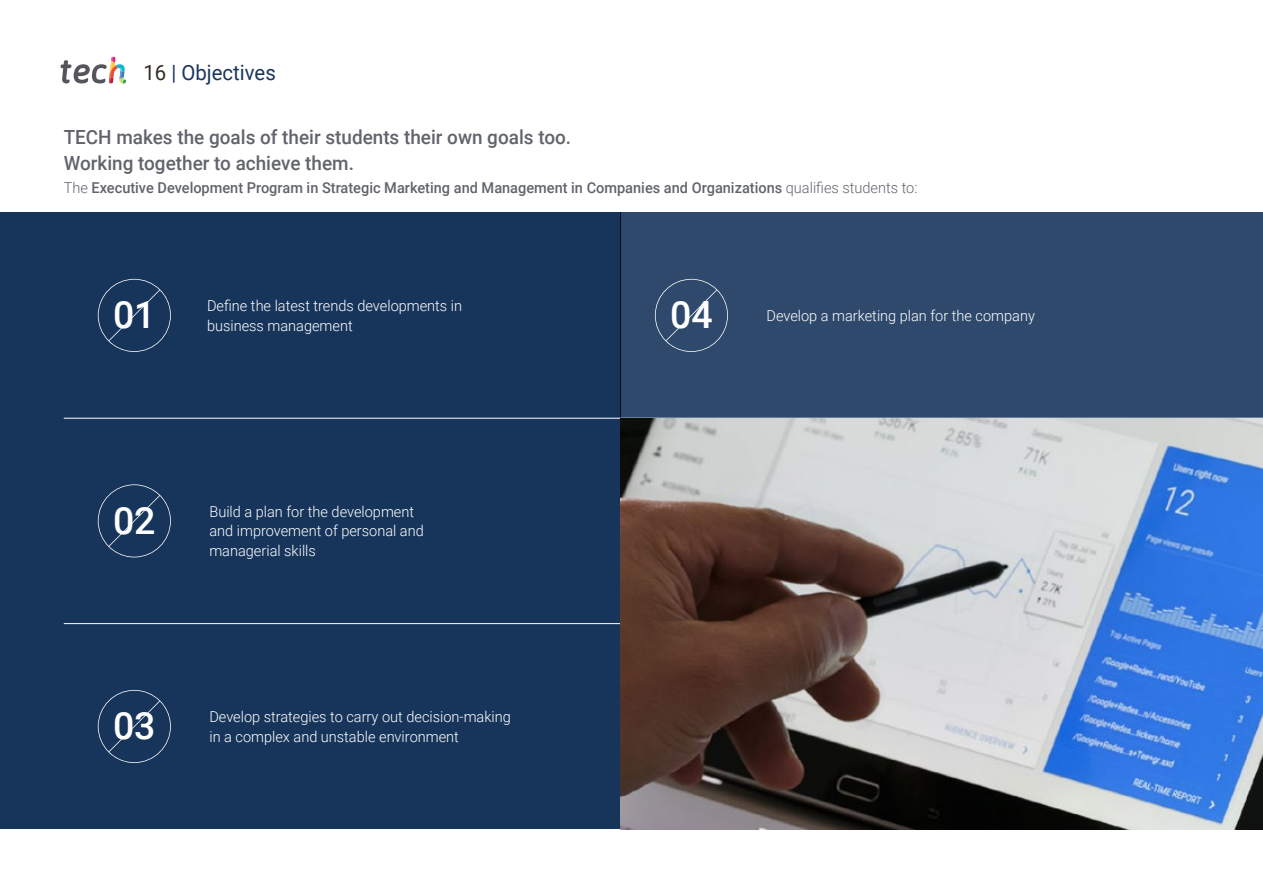
<style>
.page{position:relative;width:1263px;height:893px;background:#fff}
.page>*{position:absolute;margin:0;border:0;box-sizing:border-box;transform-origin:0 0}
.t1{font:500 37.5px "Roboto";color:#fff}
.t2{font:21px "Roboto";color:#1a355c}
.t3{font:500 19.5px/25.5px "Roboto";color:#61646a}
.t4{font:300 15px/19.5px "Roboto";color:#fff}
.t5{font:500 15px "Roboto";color:#61646a}
.s1{color:#312e20}
.s2{font-weight:300}
</style>
<div class="page">
<svg style="left:61px;top:57px;width:65px;height:27px"></svg>
<div style="left:0;top:213px;width:621px;height:616px;background:#17355b"></div>
<div style="left:621px;top:213px;width:642px;height:616px;background:#2e496b"></div>
<svg style="left:98px;top:279px;width:73px;height:73px"></svg>
<svg style="left:98px;top:690px;width:73px;height:73px"></svg>
<svg style="left:98px;top:484px;width:73px;height:73px"></svg>
<svg style="left:655px;top:279px;width:73px;height:73px"></svg>
<hr style="left:64px;top:418px;width:1199px;height:1px;background:#fff">
<hr style="left:64px;top:623px;width:1199px;height:1px;background:#fff">
<img style="left:621px;top:418px;width:642px;height:411px">
<h2 class="t2" style="left:144px;top:57px;width:134px"><span class="s1">16</span> | Objectives</h2>
<h3 class="t3" style="left:64px;top:124px;width:509px">TECH makes the goals of their students their own goals too.<br>Working together to achieve them.</h3>
<p class="t5" style="left:64px;top:177px;width:855px"><span class="s2">The</span> Executive Development Program in Strategic Marketing and Management in Companies and Organizations <span class="s2">qualifies students to:</span></p>
<h1 class="t1" style="left:113px;top:288px;width:44px">01</h1>
<p class="t4" style="left:207px;top:296px;width:257px">Define the latest trends developments in business management</p>
<h1 class="t1" style="left:670px;top:288px;width:44px">04</h1>
<p class="t4" style="left:766px;top:305px;width:270px">Develop a marketing plan for the company</p>
<h1 class="t1" style="left:113px;top:494px;width:44px">02</h1>
<p class="t4" style="left:209px;top:501px;width:216px">Build a plan for the development and improvement of personal and managerial skills</p>
<h1 class="t1" style="left:113px;top:699px;width:44px">03</h1>
<p class="t4" style="left:209px;top:707px;width:303px">Develop strategies to carry out decision-making in a complex and unstable environment</p>
</div>
